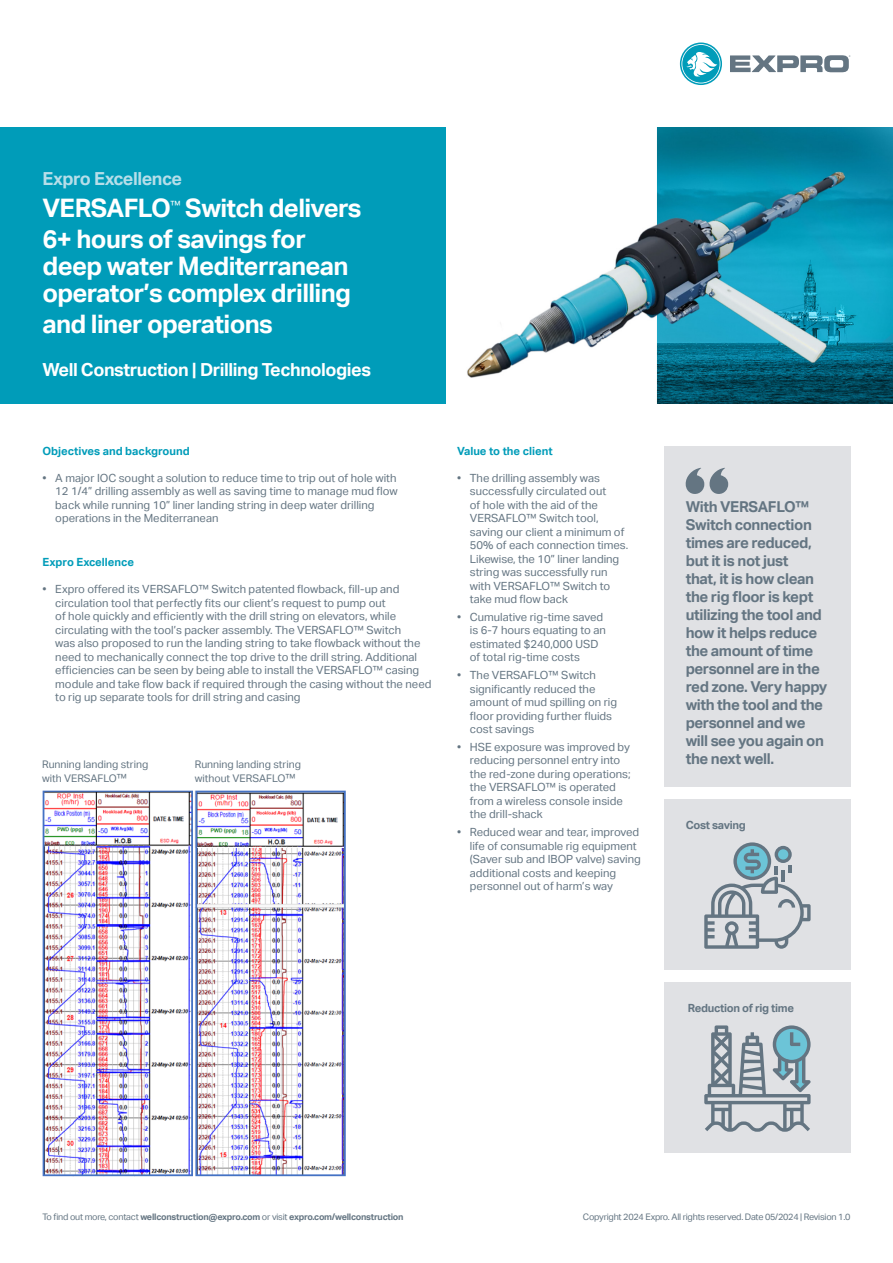
<style>
.page{position:relative;width:893px;height:1263px;background:#fff}
.page>*{position:absolute;margin:0;border:0;box-sizing:border-box;transform-origin:0 0}
.t1{font:700 25.5px/31.5px "Aktiv Grotesk";letter-spacing:-.025em;color:#fff}
.t2{font:700 18px "Aktiv Grotesk";letter-spacing:-.025em;color:#fff}
.t3{font:700 18px "Aktiv Grotesk";letter-spacing:-.025em;color:#b6dee9}
.t4{font:700 15px/18px "Aktiv Grotesk";letter-spacing:-.025em;color:#647582}
.t5{font:11.4px "Aktiv Grotesk";color:#fff}
.t6{font:11.25px/13.5px "Aktiv Grotesk";color:#647582}
.t7{font:700 11.25px "Aktiv Grotesk";color:#009cb9}
.t8{font:700 11.25px "Aktiv Grotesk";letter-spacing:-.025em;color:#647582}
.t9{font:10.5px/13.5px "Aktiv Grotesk";color:#647582}
.t10{font:700 9px "Aktiv Grotesk";letter-spacing:-.025em;color:#647582}
.t11{font:9px "Aktiv Grotesk";letter-spacing:-.025em;color:#647582}
.s1{font-size:11.25px}
.s2{font-weight:400}
</style>
<div class="page">
<div style="left:0;top:128px;width:446px;height:276px;background:#009cb9"></div>
<img style="left:467px;top:128px;width:426px;height:276px">
<svg style="left:680px;top:43px;width:42px;height:42px"></svg>
<svg style="left:730px;top:55px;width:120px;height:17px"></svg>
<div style="left:664px;top:800px;width:186px;height:170px;background:#e0e1e4"></div>
<div style="left:664px;top:983px;width:186px;height:170px;background:#e0e1e4"></div>
<svg style="left:704px;top:842px;width:107px;height:107px"></svg>
<svg style="left:704px;top:1025px;width:107px;height:107px"></svg>
<div style="left:664px;top:446px;width:186px;height:341px;background:#e0e1e4"></div>
<svg style="left:686px;top:468px;width:42px;height:26px"></svg>
<img style="left:42px;top:790px;width:304px;height:387px">
<p class="t3" style="left:43px;top:168px;width:141px">Expro Excellence</p>
<p class="t1" style="left:43px;top:192px;width:130px">VERSAFLO</p>
<p class="t5" style="left:170px;top:198px;width:12px">™</p>
<p class="t1" style="left:43px;top:192px;width:321px;text-indent:143px">Switch delivers<br>6+ hours of savings for</p>
<p class="t1" style="left:43px;top:253px;width:310px;line-height:27px">deep water Mediterranean operator’s complex drilling</p>
<p class="t1" style="left:43px;top:308px;width:232px">and liner operations</p>
<p class="t2" style="left:43px;top:359px;width:330px">Well Construction | Drilling Technologies</p>
<p class="t7" style="left:43px;top:444px;width:149px">Objectives and background</p>
<p class="t6" style="left:55px;top:471px;width:344px;text-indent:-13px">• A major IOC sought a solution to reduce time to trip out of hole with 12 1/4” drilling assembly as well as saving time to manage mud flow back while running 10” liner landing string in deep water drilling operations in the Mediterranean</p>
<p class="t7" style="left:43px;top:556px;width:93px">Expro Excellence</p>
<p class="t6" style="left:55px;top:583px;width:378px;text-indent:-13px">• Expro offered its VERSAFLO™ Switch patented flowback, fill-up and circulation tool that perfectly fits our client’s request to pump out<br>of hole quickly and efficiently with the drill string on elevators, while circulating with the tool’s packer assembly. The VERSAFLO™ Switch<br>was also proposed to run the landing string to take flowback without the need to mechanically connect the top drive to the drill string. Additional efficiencies can be seen by being able to install the VERSAFLO™ casing module and take flow back if required through the casing without the need to rig up separate tools for drill string and casing</p>
<p class="t9" style="left:42px;top:758px;width:108px">Running landing string with VERSAFLO<span class="s1">™</span></p>
<p class="t9" style="left:195px;top:758px;width:108px">Running landing string without VERSAFLO<span class="s1">™</span></p>
<p class="t7" style="left:457px;top:444px;width:97px">Value to the client</p>
<p class="t6" style="left:470px;top:471px;width:160px;text-indent:-13px">• The drilling assembly was successfully circulated out<br>of hole with the aid of the<br>VERSAFLO™ Switch tool, saving our client a minimum of<br>50% of each connection times.<br>Likewise, the 10” liner landing string was successfully run with VERSAFLO™ Switch to take mud flow back</p>
<p class="t6" style="left:470px;top:610px;width:138px;text-indent:-13px">• Cumulative rig-time saved is 6-7 hours equating to an estimated $240,000 USD of total rig-time costs</p>
<p class="t6" style="left:470px;top:668px;width:149px;text-indent:-13px">• The VERSAFLO™ Switch significantly reduced the amount of mud spilling on rig floor providing further fluids cost savings</p>
<p class="t6" style="left:470px;top:740px;width:162px;text-indent:-13px">• HSE exposure was improved by reducing personnel entry into the red-zone during operations; the VERSAFLO™ is operated from a wireless console inside the drill-shack</p>
<p class="t6" style="left:470px;top:825px;width:172px;text-indent:-13px">• Reduced wear and tear, improved life of consumable rig equipment (Saver sub and IBOP valve) saving additional costs and keeping personnel out of harm’s way</p>
<p class="t4" style="left:686px;top:498px;width:143px">With VERSAFLO™<br>Switch connection times are reduced, but it is not just<br>that, it is how clean the rig floor is kept utilizing the tool and how it helps reduce the amount of time personnel are in the red zone. Very happy with the tool and the personnel and we will see you again on the next well.</p>
<p class="t8" style="left:686px;top:819px;width:62px">Cost saving</p>
<p class="t8" style="left:688px;top:1002px;width:108px">Reduction of rig time</p>
<p class="t10" style="left:43px;top:1212px;width:363px"><span class="s2">To find out more, contact</span> wellconstruction@expro.com <span class="s2">or visit</span> expro.com/wellconstruction</p>
<p class="t11" style="left:583px;top:1212px;width:269px">Copyright 2024 Expro. All rights reserved. Date 05/2024 | Revision 1.0</p>
</div>
